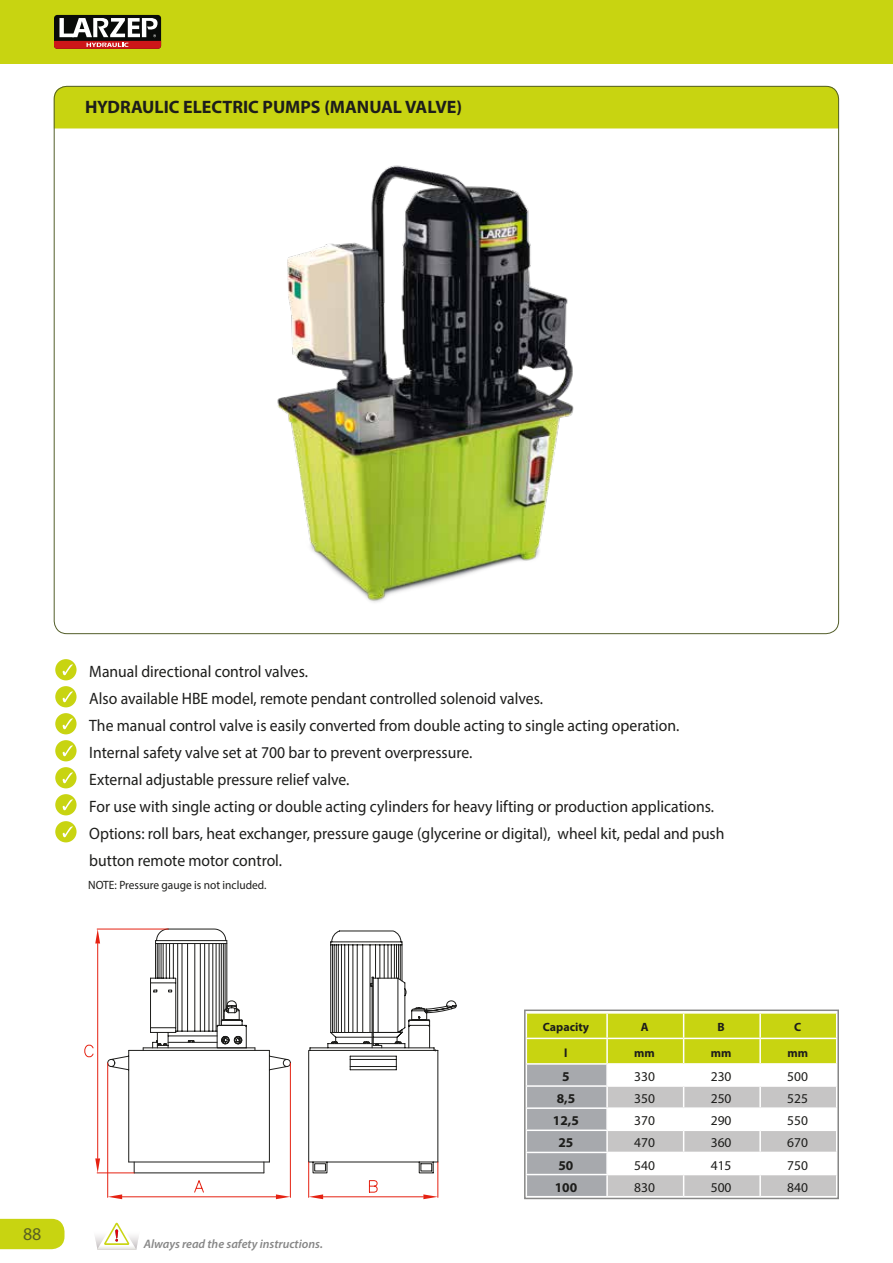
<style>
.page{position:relative;width:893px;height:1263px;background:#fff}
.page>*{position:absolute;margin:0;border:0;box-sizing:border-box;transform-origin:0 0}
.t1{font:700 18px "Myriad Pro";color:#1d1d1b}
.t2{font:18px "Myriad Pro";color:#596022}
.t3{font:16.5px/27px "Myriad Pro";color:#1d1d1b;scale:.95 1}
.t4{font:13.5px "Myriad Pro";color:#1d1d1b}
.t5{font:700 13.5px "Myriad Pro";color:#1d1d1b}
.t6{font:italic 600 12.3px "Myriad Pro";color:#878787}
.t7{font:12px "Myriad Pro";color:#1d1d1b;scale:.95 1}
.t8{font:700 12px "Myriad Pro";color:#1d1d1b}
</style>
<div class="page">
<div style="left:0;top:0;width:893px;height:64px;background:#c8d411"></div>
<img style="left:277px;top:165px;width:297px;height:438px">
<div style="left:54px;top:15px;width:107px;height:34px;background:#090b09;border-radius:3px"></div>
<svg style="left:54px;top:18px;width:107px;height:31px"></svg>
<svg style="left:95px;top:1222px;width:44px;height:28px"></svg>
<svg style="left:107px;top:928px;width:300px;height:71px"></svg>
<svg style="left:95px;top:929px;width:5px;height:14px"></svg>
<hr style="left:97px;top:929px;width:71px;height:1px;background:#e52212">
<hr style="left:97px;top:943px;width:1px;height:215px;background:#e52212">
<svg style="left:84px;top:999px;width:373px;height:200px"></svg>
<div style="left:0;top:1219px;width:65px;height:30px;background:#c8d411"></div>
<div style="left:54px;top:86px;width:785px;height:42px;background:#c8d411"></div>
<div style="left:55px;top:659px;width:22px;height:21px;background:#c8d411;border-radius:50%"></div>
<svg style="left:63px;top:664px;width:10px;height:11px"></svg>
<div style="left:55px;top:686px;width:22px;height:21px;background:#c8d411;border-radius:50%"></div>
<svg style="left:63px;top:691px;width:10px;height:11px"></svg>
<div style="left:55px;top:713px;width:22px;height:21px;background:#c8d411;border-radius:50%"></div>
<svg style="left:63px;top:718px;width:10px;height:11px"></svg>
<div style="left:55px;top:740px;width:22px;height:21px;background:#c8d411;border-radius:50%"></div>
<svg style="left:63px;top:745px;width:10px;height:11px"></svg>
<div style="left:55px;top:767px;width:22px;height:21px;background:#c8d411;border-radius:50%"></div>
<svg style="left:63px;top:772px;width:10px;height:11px"></svg>
<div style="left:55px;top:794px;width:22px;height:21px;background:#c8d411;border-radius:50%"></div>
<svg style="left:63px;top:799px;width:10px;height:11px"></svg>
<div style="left:55px;top:821px;width:22px;height:21px;background:#c8d411;border-radius:50%"></div>
<svg style="left:63px;top:826px;width:10px;height:11px"></svg>
<svg style="left:524px;top:1009px;width:315px;height:191px"></svg>
<p class="t1" style="left:85px;top:95px;width:379px">HYDRAULIC ELECTRIC PUMPS (MANUAL VALVE)</p>
<p class="t3" style="left:89px;top:657px;width:670px">Manual directional control valves.<br>Also available HBE model, remote pendant controlled solenoid valves.<br>The manual control valve is easily converted from double acting to single acting operation.<br>Internal safety valve set at 700 bar to prevent overpressure.<br>External adjustable pressure relief valve.<br>For use with single acting or double acting cylinders for heavy lifting or production applications.<br>Options: roll bars, heat exchanger, pressure gauge (glycerine or digital), wheel kit, pedal and push button remote motor control.</p>
<p class="t7" style="left:88px;top:878px;width:189px">NOTE: Pressure gauge is not included.</p>
<p class="t2" style="left:23px;top:1222px;width:20px">88</p>
<p class="t6" style="left:144px;top:1236px;width:180px">Always read the safety instructions.</p>
<p class="t8" style="left:543px;top:1019px;width:48px">Capacity</p>
<p class="t8" style="left:641px;top:1019px;width:9px">A</p>
<p class="t8" style="left:717px;top:1019px;width:9px">B</p>
<p class="t8" style="left:794px;top:1019px;width:9px">C</p>
<p class="t8" style="left:564px;top:1045px;width:5px">l</p>
<p class="t8" style="left:634px;top:1045px;width:22px">mm</p>
<p class="t8" style="left:711px;top:1045px;width:22px">mm</p>
<p class="t8" style="left:787px;top:1045px;width:22px">mm</p>
<p class="t5" style="left:562px;top:1068px;width:9px">5</p>
<p class="t4" style="left:634px;top:1068px;width:22px">330</p>
<p class="t4" style="left:711px;top:1068px;width:22px">230</p>
<p class="t4" style="left:787px;top:1068px;width:22px">500</p>
<p class="t5" style="left:557px;top:1090px;width:20px">8,5</p>
<p class="t4" style="left:634px;top:1090px;width:22px">350</p>
<p class="t4" style="left:711px;top:1090px;width:22px">250</p>
<p class="t4" style="left:787px;top:1090px;width:22px">525</p>
<p class="t5" style="left:553px;top:1112px;width:27px">12,5</p>
<p class="t4" style="left:634px;top:1112px;width:22px">370</p>
<p class="t4" style="left:711px;top:1112px;width:22px">290</p>
<p class="t4" style="left:787px;top:1112px;width:22px">550</p>
<p class="t5" style="left:558px;top:1134px;width:16px">25</p>
<p class="t4" style="left:634px;top:1134px;width:22px">470</p>
<p class="t4" style="left:711px;top:1134px;width:22px">360</p>
<p class="t4" style="left:787px;top:1134px;width:22px">670</p>
<p class="t5" style="left:558px;top:1156px;width:16px">50</p>
<p class="t4" style="left:634px;top:1157px;width:22px">540</p>
<p class="t4" style="left:711px;top:1157px;width:22px">415</p>
<p class="t4" style="left:787px;top:1157px;width:22px">750</p>
<p class="t5" style="left:555px;top:1178px;width:24px">100</p>
<p class="t4" style="left:634px;top:1179px;width:22px">830</p>
<p class="t4" style="left:711px;top:1179px;width:22px">500</p>
<p class="t4" style="left:787px;top:1179px;width:22px">840</p>
</div>
